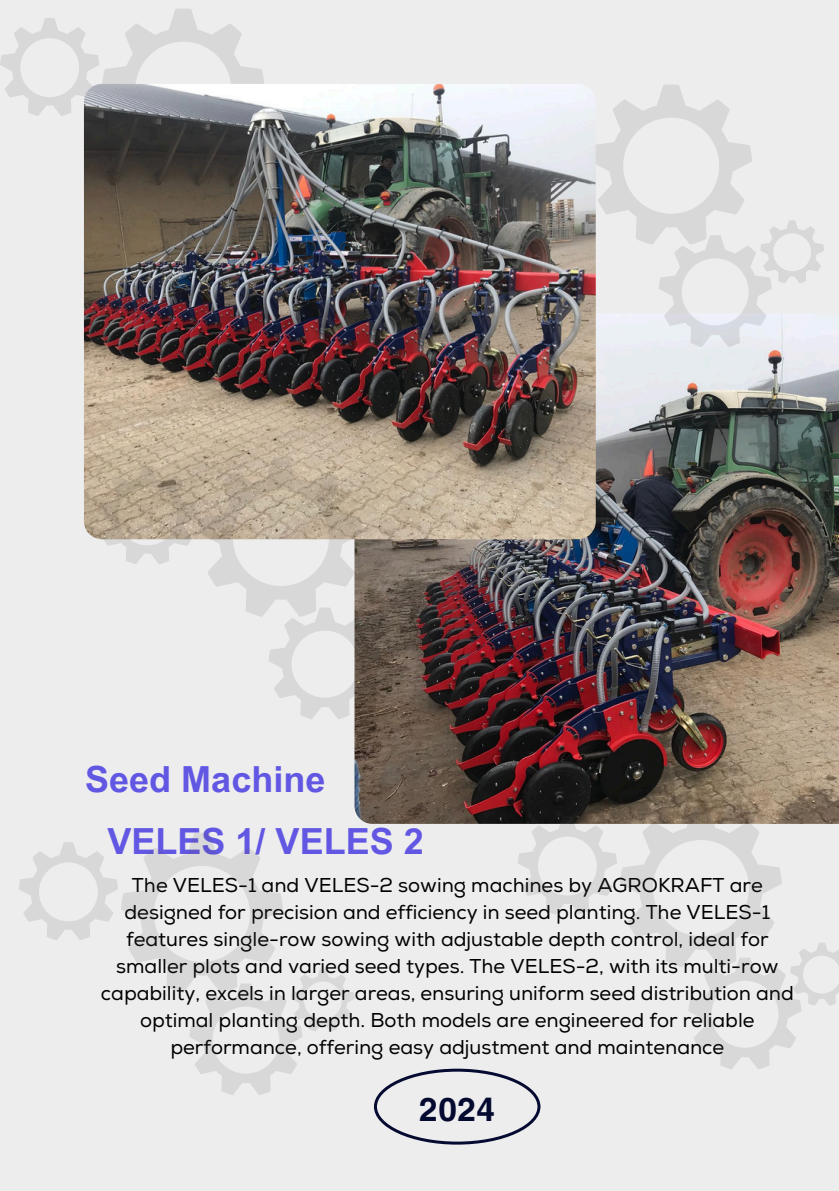
<style>
.page{position:relative;width:839px;height:1191px;background:#fff}
.page>*{position:absolute;margin:0;border:0;box-sizing:border-box;transform-origin:0 0}
.t1{font:700 36px "Arial MT Pro";color:#6257e3}
.t2{font:700 33.2px "Helvetica World";color:#050a30}
.t3{font:20px/27px "Nexa";color:#000;text-align:center}
</style>
<div class="page">
<div style="left:0;top:0;width:838px;height:1191px;background:#ededee"></div>
<img style="left:354px;top:320px;width:484px;height:504px">
<svg style="left:595px;top:85px;width:229px;height:262px"></svg>
<svg style="left:0;top:9px;width:264px;height:107px"></svg>
<img style="left:84px;top:84px;width:511px;height:455px">
<svg style="left:98px;top:457px;width:336px;height:262px"></svg>
<svg style="left:374px;top:807px;width:464px;height:338px"></svg>
<svg style="left:19px;top:833px;width:336px;height:262px"></svg>
<h2 class="t1" style="left:85px;top:766px;width:242px">Seed Machine</h2>
<p class="t1" style="left:107px;top:828px;width:318px">VELES 1/ VELES 2</p>
<p class="t3" style="left:101px;top:872px;width:694px">The VELES-1 and VELES-2 sowing machines by AGROKRAFT are designed for precision and efficiency in seed planting. The VELES-1 features single-row sowing with adjustable depth control, ideal for smaller plots and varied seed types. The VELES-2, with its multi-row capability, excels in larger areas, ensuring uniform seed distribution and optimal planting depth. Both models are engineered for reliable performance, offering easy adjustment and maintenance</p>
<p class="t2" style="left:419px;top:1082px;width:78px">2024</p>
</div>
